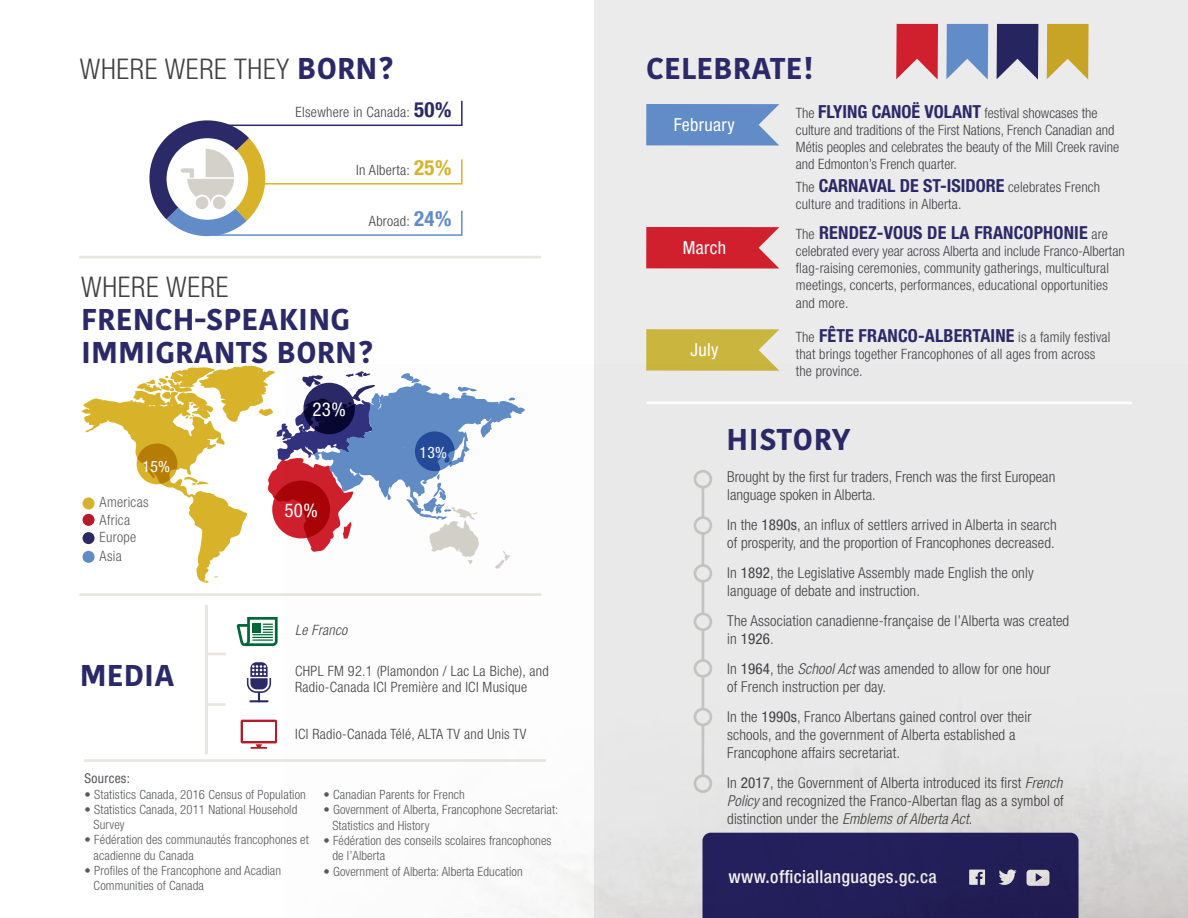
<style>
.page{position:relative;width:1188px;height:918px;background:#fff}
.page>*{position:absolute;margin:0;border:0;box-sizing:border-box;transform-origin:0 0}
.t1{font:700 30px/33px "Kohinoor Devanagari";letter-spacing:.005em;color:#2b2967}
.t2{font:700 30px "Kohinoor Devanagari";letter-spacing:.025em;color:#2b2967}
.t3{font:300 condensed 28.5px "Helvetica Neue LT Std";letter-spacing:.025em;color:#414042}
.t4{font:condensed 19.05px "Helvetica Neue LT Std";color:#fff}
.t5{font:700 condensed 18px "Helvetica Neue LT Std";letter-spacing:.01em;color:#2b2967}
.t6{font:500 condensed 18px "Helvetica Neue LT Std";letter-spacing:.02em;color:#fff}
.t7{font:condensed 18px "Helvetica Neue LT Std";letter-spacing:.02em;color:#fff}
.t8{font:condensed 15.75px "Helvetica Neue LT Std";color:#fff}
.t9{font:300 condensed 15px/18px "Helvetica Neue LT Std";letter-spacing:.01em;color:#414042}
.t10{font:300 condensed 14.25px/17.1px "Helvetica Neue LT Std";letter-spacing:.01em;color:#414042}
.t11{font:300 condensed 14.25px "Helvetica Neue LT Std";letter-spacing:.02em;color:#58595b}
.t12{font:italic 300 condensed 14.25px "Helvetica Neue LT Std";letter-spacing:.02em;color:#414042}
.t13{font:condensed 13.5px "Helvetica Neue LT Std";letter-spacing:.02em;color:#58595b}
.t14{font:300 condensed 12.75px/15.3px "Helvetica Neue LT Std";letter-spacing:.01em;color:#58595b}
.s1{font-family:"Kohinoor Devanagari";font-weight:700;font-stretch:normal;font-size:30px;color:#2b2967}
.s2{font-weight:700;font-size:21px;color:#2b2967}
.s3{font-weight:700;font-size:21px;color:#d8b32a}
.s4{font-weight:700;font-size:21px;color:#618cc7}
.s5{font-weight:700;font-size:18px;color:#2b2967}
.s6{font-weight:300;font-size:14.25px;color:#414042}
.s7{font-weight:400}
.s8{font-style:italic}
</style>
<div class="page">
<div style="left:594px;top:0;width:594px;height:364px;background:#ebebec"></div>
<hr style="left:84px;top:759px;width:462px;height:3px;background:#e8e6e2">
<hr style="left:79px;top:256px;width:462px;height:2px;background:#e8e6e2">
<hr style="left:79px;top:593px;width:462px;height:3px;background:#e8e6e2">
<svg style="left:251px;top:744px;width:16px;height:5px"></svg>
<svg style="left:241px;top:720px;width:36px;height:23px"></svg>
<div style="left:243px;top:722px;width:31px;height:19px;background:#fff"></div>
<svg style="left:247px;top:662px;width:24px;height:40px"></svg>
<svg style="left:237px;top:617px;width:41px;height:29px"></svg>
<hr style="left:205px;top:605px;width:3px;height:149px;background:#e8e6e2">
<hr style="left:206px;top:653px;width:20px;height:2px;background:#e8e6e2">
<hr style="left:206px;top:703px;width:20px;height:3px;background:#e8e6e2">
<svg style="left:149px;top:100px;width:314px;height:137px"></svg>
<svg style="left:81px;top:365px;width:203px;height:218px"></svg>
<svg style="left:137px;top:443px;width:40px;height:41px"></svg>
<svg style="left:272px;top:481px;width:58px;height:57px"></svg>
<svg style="left:896px;top:24px;width:42px;height:56px;background:#d54955"></svg>
<svg style="left:946px;top:24px;width:42px;height:56px;background:#7d9fce"></svg>
<svg style="left:997px;top:24px;width:41px;height:56px;background:#4d4b7a"></svg>
<svg style="left:1047px;top:24px;width:42px;height:56px;background:#ceb24f"></svg>
<svg style="left:646px;top:104px;width:133px;height:42px;background:#6d94ca"></svg>
<svg style="left:646px;top:329px;width:133px;height:35px;background:#cdba4e"></svg>
<svg style="left:646px;top:227px;width:133px;height:42px;background:#d2323f"></svg>
<img style="left:284px;top:364px;width:904px;height:554px">
<h2 class="t3" style="left:80px;top:53px;width:315px">WHERE WERE THEY <span class="s1">BORN?</span></h2>
<p class="t10" style="left:296px;top:103px;width:157px">Elsewhere in Canada: <span class="s2">50%</span></p>
<p class="t10" style="left:356px;top:161px;width:97px">In Alberta: <span class="s3">25%</span></p>
<p class="t10" style="left:369px;top:213px;width:84px">Abroad: <span class="s4">24%</span></p>
<h2 class="t3" style="left:81px;top:271px;width:149px">WHERE WERE</h2>
<h1 class="t1" style="left:81px;top:303px;width:294px">FRENCH-SPEAKING<br>IMMIGRANTS BORN?</h1>
<p class="t8" style="left:142px;top:457px;width:29px">15%</p>
<p class="t11" style="left:100px;top:494px;width:50px">Americas</p>
<p class="t11" style="left:100px;top:512px;width:32px">Africa</p>
<p class="t11" style="left:100px;top:548px;width:24px">Asia</p>
<p class="t11" style="left:100px;top:529px;width:38px">Europe</p>
<h1 class="t1" style="left:80px;top:659px;width:96px">MEDIA</h1>
<p class="t4" style="left:312px;top:398px;width:35px">23%</p>
<p class="t4" style="left:284px;top:499px;width:35px">50%</p>
<p class="t12" style="left:295px;top:622px;width:54px">Le Franco</p>
<p class="t8" style="left:419px;top:443px;width:29px">13%</p>
<p class="t10" style="left:295px;top:662px;width:255px;line-height:16.5px">CHPL FM 92.1 (Plamondon / Lac La Biche), and<br>Radio-Canada ICI Première and ICI Musique</p>
<p class="t10" style="left:295px;top:725px;width:233px">ICI Radio-Canada Télé, ALTA TV and Unis TV</p>
<p class="t13" style="left:85px;top:771px;width:47px">Sources:</p>
<p class="t14" style="left:85px;top:786px;width:223px">• Statistics Canada, 2016 Census of Population</p>
<p class="t14" style="left:94px;top:802px;width:205px;text-indent:-9px">• Statistics Canada, 2011 National Household<br>Survey</p>
<p class="t14" style="left:94px;top:832px;width:217px;text-indent:-9px">• Fédération des communautés francophones et acadienne du Canada</p>
<p class="t14" style="left:94px;top:863px;width:189px;text-indent:-9px">• Profiles of the Francophone and Acadian<br>Communities of Canada</p>
<p class="t14" style="left:323px;top:787px;width:143px">• Canadian Parents for French</p>
<p class="t14" style="left:332px;top:802px;width:228px;text-indent:-9px">• Government of Alberta, Francophone Secretariat:<br>Statistics and History</p>
<p class="t14" style="left:332px;top:833px;width:221px;text-indent:-9px">• Fédération des conseils scolaires francophones de l’Alberta</p>
<p class="t14" style="left:323px;top:863px;width:201px">• Government of Alberta: Alberta Education</p>
<h1 class="t1" style="left:646px;top:51px;width:169px">CELEBRATE!</h1>
<p class="t7" style="left:674px;top:114px;width:62px">February</p>
<p class="t7" style="left:683px;top:237px;width:45px">March</p>
<p class="t7" style="left:690px;top:339px;width:30px">July</p>
<p class="t10" style="left:796px;top:104px;width:325px">The <span class="s5">FLYING CANOË VOLANT</span> festival showcases the culture and traditions of the First Nations, French Canadian and Métis peoples and celebrates the beauty of the Mill Creek ravine and Edmonton’s French quarter.</p>
<p class="t5" style="left:796px;top:174px;width:306px"><span class="s6">The</span> CARNAVAL DE ST-ISIDORE <span class="s6">celebrates French</span></p>
<p class="t10" style="left:796px;top:195px;width:167px">culture and traditions in Alberta.</p>
<p class="t5" style="left:796px;top:222px;width:314px"><span class="s6">The</span> RENDEZ-VOUS DE LA FRANCOPHONIE <span class="s6">are</span></p>
<p class="t10" style="left:796px;top:243px;width:330px">celebrated every year across Alberta and include Franco-Albertan flag-raising ceremonies, community gatherings, multicultural meetings, concerts, performances, educational opportunities and more.</p>
<p class="t5" style="left:796px;top:325px;width:316px"><span class="s6">The</span> FÊTE FRANCO-ALBERTAINE <span class="s6">is a family festival</span></p>
<p class="t10" style="left:796px;top:345px;width:301px">that brings together Francophones of all ages from across the province.</p>
<h1 class="t2" style="left:727px;top:413px;width:126px">HISTORY</h1>
<p class="t9" style="left:727px;top:467px;width:330px">Brought by the first fur traders, French was the first European language spoken in Alberta.</p>
<p class="t9" style="left:727px;top:515px;width:331px">In the <span class="s7">1890s</span>, an influx of settlers arrived in Alberta in search of prosperity, and the proportion of Francophones decreased.</p>
<p class="t9" style="left:727px;top:563px;width:308px">In <span class="s7">1892</span>, the Legislative Assembly made English the only language of debate and instruction.</p>
<p class="t9" style="left:727px;top:611px;width:344px">The Association canadienne-française de l’Alberta was created in <span class="s7">1926</span>.</p>
<p class="t9" style="left:727px;top:659px;width:325px">In <span class="s7">1964</span>, the <span class="s8">School Act</span> was amended to allow for one hour of French instruction per day.</p>
<p class="t9" style="left:727px;top:707px;width:306px">In the <span class="s7">1990s</span>, Franco Albertans gained control over their schools, and the government of Alberta established a<br>Francophone affairs secretariat.</p>
<p class="t9" style="left:727px;top:773px;width:338px;text-align:justify">In <span class="s7">2017</span>, the Government of Alberta introduced its first <span class="s8">French Policy</span> and recognized the Franco-Albertan flag as a symbol of distinction under the <span class="s8">Emblems of Alberta Act</span>.</p>
<p class="t6" style="left:729px;top:866px;width:210px">www.officiallanguages.gc.ca</p>
</div>
